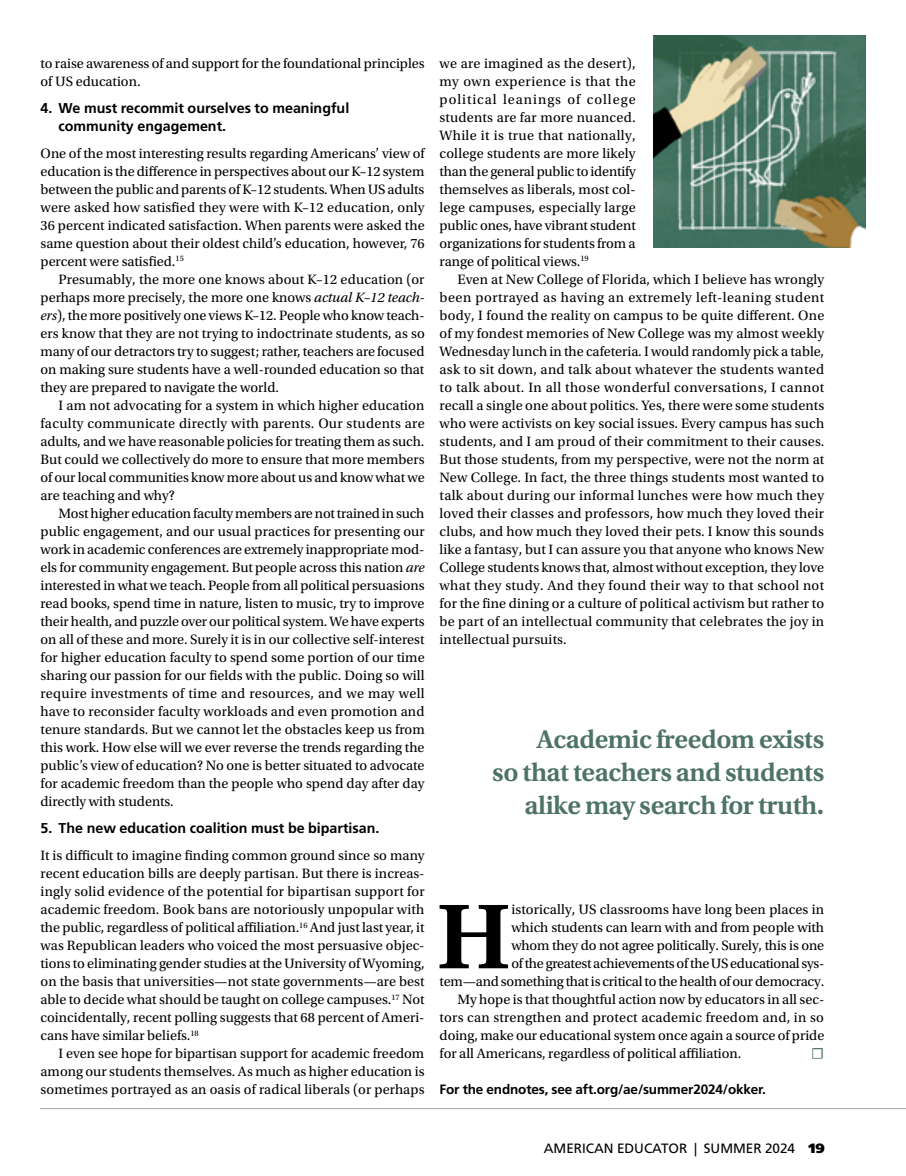
<style>
.page{position:relative;width:906px;height:1176px;background:#fff}
.page>*{position:absolute;margin:0;border:0;box-sizing:border-box;transform-origin:0 0}
.t1{font:97.35px "Utopia Std Semibold Capt";color:#000}
.t2{font:27px/33px "Utopia Std Semibold Capt";letter-spacing:-.02em;color:#4d7364;text-align:right}
.t3{font:14.25px/18px "Utopia Std";color:#000;text-align:justify}
.t4{font:700 14.25px/18px "Frutiger LT Std";color:#000}
.t5{font:14.25px "Utopia Std";letter-spacing:.02em;color:#000}
.t6{font:14.25px "Utopia Std";letter-spacing:-.02em;color:#000}
.t7{font:14.25px "Utopia Std";color:#4d7364}
.t8{font:700 13.5px "Frutiger LT Std";letter-spacing:-.01em;color:#000}
.t9{font:13.5px "Frutiger LT Std";color:#000}
.s1{font-style:italic}
.s2{font-weight:900}
</style>
<div class="page">
<hr style="left:40px;top:1107px;width:865px;height:1px;background:#9fa1a4">
<img style="left:653px;top:36px;width:212px;height:211px">
<p class="t3" style="left:40px;top:54px;width:385px">to raise awareness of and support for the foundational principles of US education.</p>
<p class="t4" style="left:58px;top:99px;width:292px;text-indent:-18px">4. We must recommit ourselves to meaningful community engagement.</p>
<p class="t3" style="left:40px;top:144px;width:385px">One of the most interesting results regarding Americans’ view of education is the difference in perspectives about our K–12 system between the public and parents of K–12 students. When US adults were asked how satisfied they were with K–12 education, only 36 percent indicated satisfaction. When parents were asked the same question about their oldest child’s education, however, 76 percent were satisfied.<sup>15</sup></p>
<p class="t3" style="left:41px;top:270px;width:385px;text-indent:18px">Presumably, the more one knows about K–12 education (or perhaps more precisely, the more one knows <span class="s1">actual K–12 teach&shy;ers</span>), the more positively one views K–12. People who know teach&shy;ers know that they are not trying to indoctrinate students, as so many of our detractors try to suggest; rather, teachers are focused on making sure students have a well-rounded education so that they are prepared to navigate the world.</p>
<p class="t3" style="left:41px;top:396px;width:385px;text-indent:18px">I am not advocating for a system in which higher education faculty communicate directly with parents. Our students are adults, and we have reasonable policies for treating them as such.<br>But could we collectively do more to ensure that more members of our local communities know more about us and know what we are teaching and why?</p>
<p class="t3" style="left:41px;top:504px;width:385px;text-indent:18px">Most higher education faculty members are not trained in such public engagement, and our usual practices for presenting our work in academic conferences are extremely inappropriate mod&shy;els for community engagement. But people across this nation <span class="s1">are </span>interested in what we teach. People from all political persuasions read books, spend time in nature, listen to music, try to improve their health, and puzzle over our political system. We have experts on all of these and more. Surely it is in our collective self-interest for higher education faculty to spend some portion of our time sharing our passion for our fields with the public. Doing so will require investments of time and resources, and we may well have to reconsider faculty workloads and even promotion and tenure standards. But we cannot let the obstacles keep us from this work. How else will we ever reverse the trends regarding the public’s view of education? No one is better situated to advocate for academic freedom than the people who spend day after day directly with students.</p>
<p class="t4" style="left:41px;top:819px;width:340px">5. The new education coalition must be bipartisan.</p>
<p class="t3" style="left:41px;top:846px;width:385px">It is difficult to imagine finding common ground since so many recent education bills are deeply partisan. But there is increas&shy;ingly solid evidence of the potential for bipartisan support for academic freedom. Book bans are notoriously unpopular with the public, regardless of political affiliation.<sup>16</sup> And just last year, it was Republican leaders who voiced the most persuasive objec&shy;tions to eliminating gender studies at the University of Wyoming, on the basis that universities—not state governments—are best able to decide what should be taught on college campuses.<sup>17</sup> Not coincidentally, recent polling suggests that 68 percent of Ameri&shy;cans have similar beliefs.<sup>18</sup></p>
<p class="t3" style="left:41px;top:1044px;width:385px;text-indent:18px">I even see hope for bipartisan support for academic freedom among our students themselves. As much as higher education is sometimes portrayed as an oasis of radical liberals (or perhaps</p>
<p class="t3" style="left:439px;top:54px;width:197px">we are imagined as the desert), my own experience is that the political leanings of college students are far more nuanced.<br>While it is true that nationally, college students are more likely than the general public to identify themselves as liberals, most col&shy;lege campuses, especially large public ones, have vibrant student organizations for students from a range of political views.<sup>19</sup></p>
<p class="t3" style="left:439px;top:270px;width:386px;text-indent:18px">Even at New College of Florida, which I believe has wrongly been portrayed as having an extremely left-leaning student body, I found the reality on campus to be quite different. One of my fondest memories of New College was my almost weekly Wednesday lunch in the cafeteria. I would randomly pick a table, ask to sit down, and talk about whatever the students wanted to talk about. In all those wonderful conversations, I cannot recall a single one about politics. Yes, there were some students who were activists on key social issues. Every campus has such students, and I am proud of their commitment to their causes.<br>But those students, from my perspective, were not the norm at New College. In fact, the three things students most wanted to talk about during our informal lunches were how much they loved their classes and professors, how much they loved their clubs, and how much they loved their pets. I know this sounds like a fantasy, but I can assure you that anyone who knows New College students knows that, almost without exception, they love what they study. And they found their way to that school not for the fine dining or a culture of political activism but rather to be part of an intellectual community that celebrates the joy in intellectual pursuits.</p>
<h2 class="t2" style="left:492px;top:722px;width:333px">Academic freedom exists<br>so that teachers and students alike may search for truth.</h2>
<h1 class="t1" style="left:436px;top:880px;width:77px">H</h1>
<p class="t3" style="left:511px;top:900px;width:314px">istorically, US classrooms have long been places in</p>
<p class="t3" style="left:511px;top:918px;width:314px">which students can learn with and from people with</p>
<p class="t3" style="left:511px;top:936px;width:314px">whom they do not agree politically. Surely, this is one</p>
<p class="t6" style="left:511px;top:955px;width:314px">of the greatest achievements of the US educational sys-</p>
<p class="t3" style="left:439px;top:972px;width:386px">tem—and something that is critical to the health of our democracy.</p>
<p class="t3" style="left:457px;top:990px;width:368px">My hope is that thoughtful action now by educators in all sec-</p>
<p class="t5" style="left:439px;top:1009px;width:386px">tors can strengthen and protect academic freedom and, in so</p>
<p class="t3" style="left:439px;top:1026px;width:386px">doing, make our educational system once again a source of pride</p>
<p class="t3" style="left:439px;top:1044px;width:303px">for all Americans, regardless of political affiliation.</p>
<p class="t7" style="left:810px;top:1045px;width:15px">☐</p>
<p class="t8" style="left:439px;top:1081px;width:327px">For the endnotes, see aft.org/ae/summer2024/okker.</p>
<p class="t9" style="left:543px;top:1139px;width:282px">AMERICAN EDUCATOR | SUMMER 2024 <span class="s2">19</span></p>
</div>
